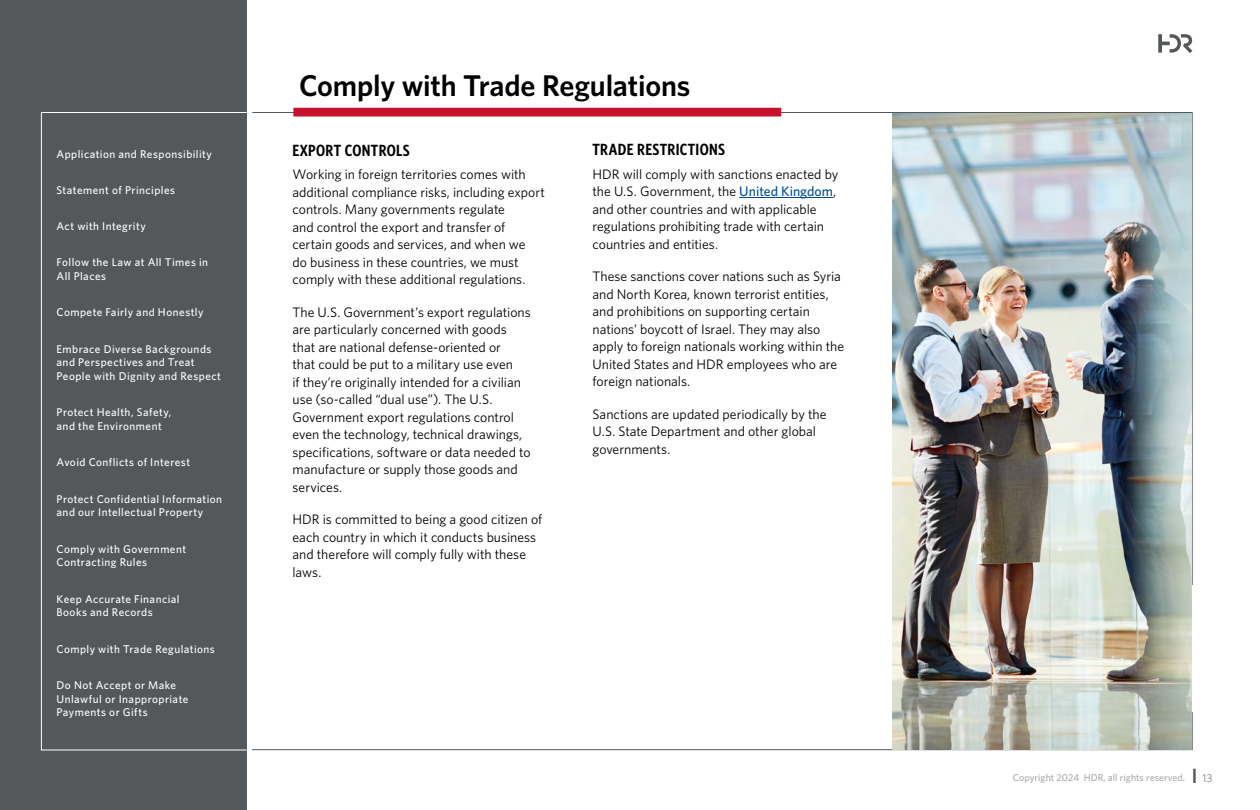
<style>
.page{position:relative;width:1260px;height:810px;background:#fff}
.page>*{position:absolute;margin:0;border:0;box-sizing:border-box;transform-origin:0 0}
.t1{font:600 30px "Whitney";letter-spacing:-.005em;color:#000}
.t2{font:600 16.25px "Whitney Condensed";letter-spacing:.02em;color:#000}
.t3{font:13.75px/17.5px "Whitney";color:#000}
.t4{font:500 11.25px/13.8px "Whitney";letter-spacing:.04em;color:#fff}
.t5{font:500 10px "Whitney";color:#aaacac}
.s1{font-weight:500;color:#004c97}
.s2{font-weight:700;font-size:20.62px;color:#54585a}
.s3{font-weight:300;font-size:11.25px;color:#54585a}
</style>
<div class="page">
<svg style="left:252px;top:712px;width:941px;height:38px"></svg>
<svg style="left:252px;top:112px;width:941px;height:474px"></svg>
<svg style="left:1158px;top:34px;width:35px;height:19px"></svg>
<div style="left:0;top:0;width:247px;height:810px;background:#54585a"></div>
<div style="left:41px;top:112px;width:206px;height:638px;border:1px solid #fff"></div>
<div style="left:293px;top:108px;width:488px;height:8px;background:#c8102e"></div>
<hr style="left:739px;top:197px;width:94px;height:1px;background:#004c97">
<img style="left:892px;top:114px;width:299px;height:635px">
<p class="t4" style="left:57px;top:147px;width:157px">Application and Responsibility</p>
<p class="t4" style="left:57px;top:183px;width:120px">Statement of Principles</p>
<p class="t4" style="left:57px;top:219px;width:91px">Act with Integrity</p>
<p class="t4" style="left:57px;top:255px;width:153px">Follow the Law at All Times in<br>All Places</p>
<p class="t4" style="left:57px;top:305px;width:148px">Compete Fairly and Honestly</p>
<p class="t4" style="left:57px;top:342px;width:166px">Embrace Diverse Backgrounds and Perspectives and Treat<br>People with Dignity and Respect</p>
<p class="t4" style="left:57px;top:405px;width:116px">Protect Health, Safety, and the Environment</p>
<p class="t4" style="left:57px;top:455px;width:135px">Avoid Conflicts of Interest</p>
<p class="t4" style="left:57px;top:492px;width:167px">Protect Confidential Information and our Intellectual Property</p>
<p class="t4" style="left:57px;top:542px;width:131px">Comply with Government<br>Contracting Rules</p>
<p class="t4" style="left:57px;top:592px;width:125px">Keep Accurate Financial<br>Books and Records</p>
<p class="t4" style="left:57px;top:642px;width:160px">Comply with Trade Regulations</p>
<p class="t4" style="left:57px;top:678px;width:133px">Do Not Accept or Make<br>Unlawful or Inappropriate<br>Payments or Gifts</p>
<h1 class="t1" style="left:299px;top:66px;width:393px">Comply with Trade Regulations</h1>
<p class="t2" style="left:292px;top:140px;width:119px">EXPORT CONTROLS</p>
<p class="t3" style="left:292px;top:165px;width:254px">Working in foreign territories comes with additional compliance risks, including export controls. Many governments regulate<br>and control the export and transfer of certain goods and services, and when we<br>do business in these countries, we must comply with these additional regulations.</p>
<p class="t3" style="left:292px;top:303px;width:240px">The U.S. Government’s export regulations are particularly concerned with goods that are national defense-oriented or<br>that could be put to a military use even<br>if they’re originally intended for a civilian use (so-called “dual use”). The U.S.<br>Government export regulations control even the technology, technical drawings, specifications, software or data needed to manufacture or supply those goods and services.</p>
<p class="t3" style="left:292px;top:510px;width:251px">HDR is committed to being a good citizen of each country in which it conducts business and therefore will comply fully with these laws.</p>
<p class="t2" style="left:592px;top:140px;width:134px">TRADE RESTRICTIONS</p>
<p class="t3" style="left:592px;top:165px;width:247px">HDR will comply with sanctions enacted by the U.S. Government, the <span class="s1">United Kingdom</span>, and other countries and with applicable regulations prohibiting trade with certain countries and entities.</p>
<p class="t3" style="left:592px;top:267px;width:253px">These sanctions cover nations such as Syria and North Korea, known terrorist entities, and prohibitions on supporting certain nations’ boycott of Israel. They may also apply to foreign nationals working within the United States and HDR employees who are foreign nationals.</p>
<p class="t3" style="left:592px;top:405px;width:235px">Sanctions are updated periodically by the<br>U.S. State Department and other global governments.</p>
<p class="t5" style="left:1013px;top:771px;width:201px">Copyright 2024 HDR, all rights reserved. <span class="s2">I</span> <span class="s3">13</span></p>
</div>
